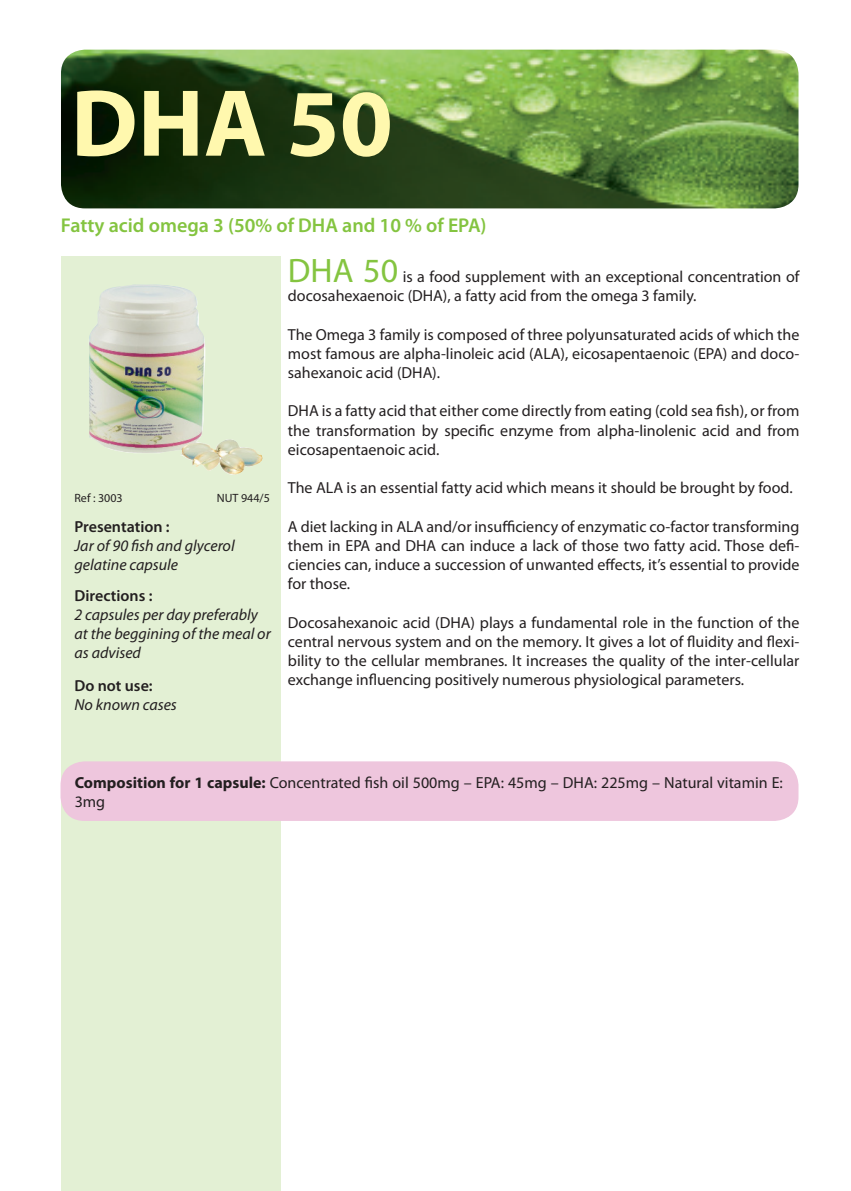
<style>
.page{position:relative;width:851px;height:1191px;background:#fff}
.page>*{position:absolute;margin:0;border:0;box-sizing:border-box;transform-origin:0 0}
.t1{font:700 96px "Myriad Pro";color:#fff8ae}
.t2{font:600 20px "Myriad Pro";color:#84c440}
.t3{font:16px/19.2px "Myriad Pro";color:#231f20;text-align:justify}
.t4{font:italic 16px/19.2px "Myriad Pro";color:#231f20}
.t5{font:12px "Myriad Pro";color:#231f20}
.s1{font-weight:600;font-style:normal}
.s2{font-size:34px;color:#84c440}
.s3{font-weight:700}
</style>
<div class="page">
<div style="left:61px;top:256px;width:219px;height:935px;background:#e3f0d4"></div>
<div style="left:60px;top:761px;width:738px;height:60px;background:#eec6dd;border-radius:24px"></div>
<img style="left:61px;top:50px;width:737px;height:158px">
<img style="left:89px;top:285px;width:174px;height:190px">
<p class="t1" style="left:71px;top:61px;width:323px">DHA 50</p>
<p class="t2" style="left:61px;top:213px;width:427px">Fatty acid omega 3 (50% of DHA and 10 % of EPA)</p>
<p class="t5" style="left:74px;top:491px;width:50px">Ref : 3003</p>
<p class="t5" style="left:217px;top:491px;width:54px">NUT 944/5</p>
<p class="t4" style="left:74px;top:516px;width:162px"><span class="s1">Presentation :<br></span>Jar of 90 fish and glycerol gelatine capsule</p>
<p class="t4" style="left:74px;top:585px;width:198px"><span class="s1">Directions :<br></span>2 capsules per day preferably at the beggining of the meal or as advised</p>
<p class="t4" style="left:74px;top:676px;width:104px"><span class="s1">Do not use:<br></span>No known cases</p>
<p class="t3" style="left:288px;top:267px;width:513px"><span class="s2">DHA 50</span> is a food supplement with an exceptional concentration of docosahexaenoic (DHA), a fatty acid from the omega 3 family.</p>
<p class="t3" style="left:288px;top:324px;width:513px">The Omega 3 family is composed of three polyunsaturated acids of which the most famous are alpha-linoleic acid (ALA), eicosapentaenoic (EPA) and doco&shy;sahexanoic acid (DHA).</p>
<p class="t3" style="left:288px;top:401px;width:513px">DHA is a fatty acid that either come directly from eating (cold sea fish), or from the transformation by specific enzyme from alpha-linolenic acid and from eicosapentaenoic acid.</p>
<p class="t3" style="left:288px;top:478px;width:506px">The ALA is an essential fatty acid which means it should be brought by food.</p>
<p class="t3" style="left:288px;top:516px;width:513px">A diet lacking in ALA and/or insufficiency of enzymatic co-factor transforming them in EPA and DHA can induce a lack of those two fatty acid. Those defi&shy;ciencies can, induce a succession of unwanted effects, it’s essential to provide for those.</p>
<p class="t3" style="left:288px;top:612px;width:513px">Docosahexanoic acid (DHA) plays a fundamental role in the function of the central nervous system and on the memory. It gives a lot of fluidity and flexi&shy;bility to the cellular membranes. It increases the quality of the inter-cellular exchange influencing positively numerous physiological parameters.</p>
<p class="t3" style="left:75px;top:772px;width:709px"><span class="s3">Composition for 1 capsule:</span> Concentrated fish oil 500mg – EPA: 45mg – DHA: 225mg – Natural vitamin E:<br>3mg</p>
</div>
